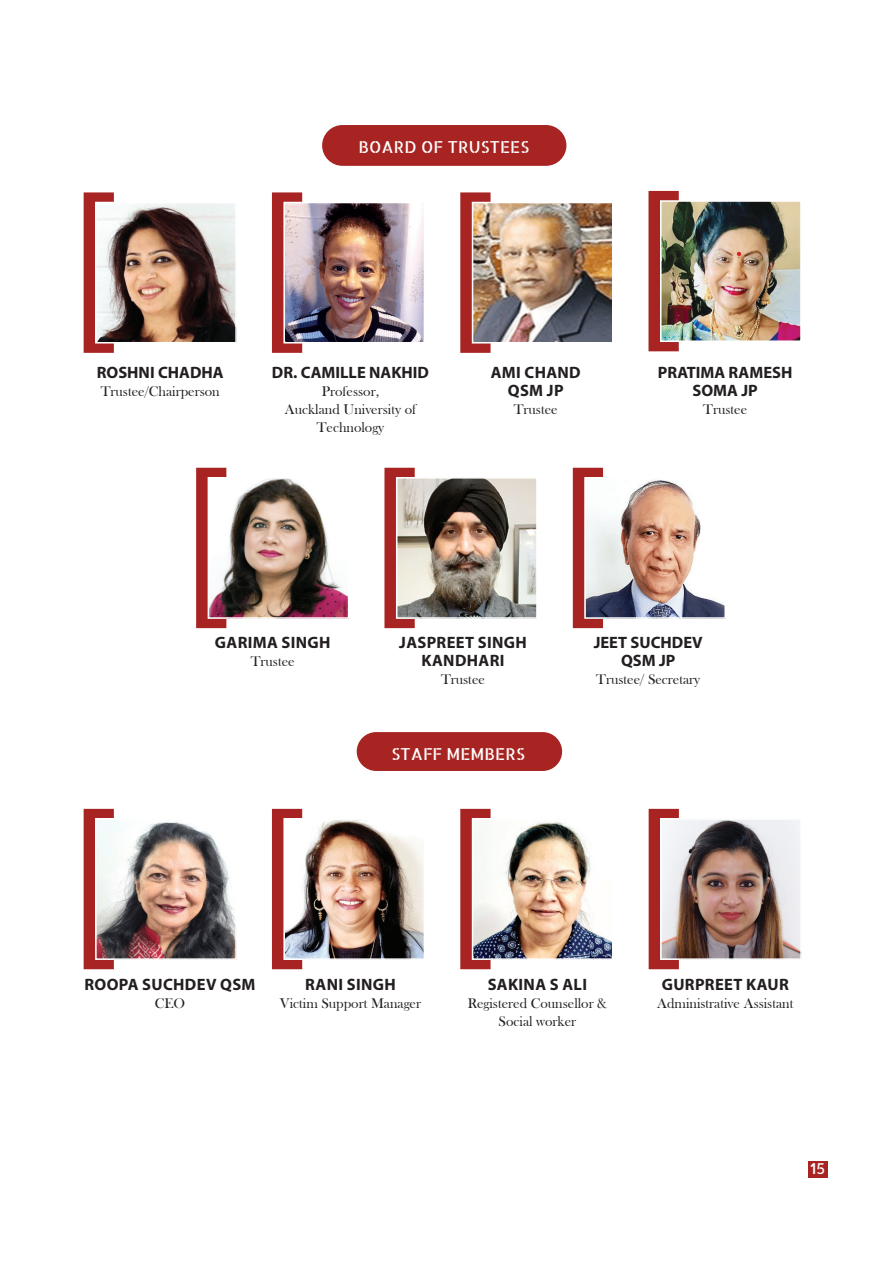
<style>
.page{position:relative;width:893px;height:1263px;background:#fff}
.page>*{position:absolute;margin:0;border:0;box-sizing:border-box;transform-origin:0 0}
.t1{font:700 16.5px/18px "Myriad Pro";letter-spacing:.02em;color:#231f20;text-align:center}
.t2{font:700 16.5px/18px "Myriad Pro";color:#231f20;text-align:center}
.t3{font:16.5px "Allerta Stencil";color:#fff}
.t4{font:15px "Allerta Stencil";color:#fff}
.t5{font:14.4px/18px "Bask Old Face";color:#231f20;text-align:center}
</style>
<div class="page">
<div style="left:808px;top:1161px;width:19px;height:17px;background:#a72422"></div>
<div style="left:322px;top:125px;width:244px;height:41px;background:#a72422;border-radius:20px"></div>
<div style="left:357px;top:732px;width:205px;height:39px;background:#a72422;border-radius:19px"></div>
<div style="left:84px;top:192px;width:36px;height:161px;border:12px solid #a72422"></div>
<img style="left:98px;top:205px;width:136px;height:135px">
<div style="left:95px;top:202px;width:142px;height:141px;border:2px solid #fff"></div>
<div style="left:196px;top:468px;width:36px;height:160px;border:12px solid #a72422"></div>
<img style="left:211px;top:480px;width:135px;height:136px">
<div style="left:208px;top:477px;width:141px;height:142px;border:2px solid #fff"></div>
<div style="left:84px;top:809px;width:36px;height:160px;border:12px solid #a72422"></div>
<img style="left:98px;top:821px;width:136px;height:136px">
<div style="left:95px;top:818px;width:142px;height:142px;border:2px solid #fff"></div>
<div style="left:272px;top:192px;width:36px;height:161px;border:12px solid #a72422"></div>
<img style="left:286px;top:205px;width:136px;height:135px">
<div style="left:283px;top:202px;width:142px;height:141px;border:2px solid #fff"></div>
<div style="left:384px;top:468px;width:37px;height:160px;border:12px solid #a72422"></div>
<img style="left:399px;top:480px;width:136px;height:136px">
<div style="left:396px;top:477px;width:142px;height:142px;border:2px solid #fff"></div>
<div style="left:272px;top:809px;width:36px;height:160px;border:12px solid #a72422"></div>
<img style="left:286px;top:821px;width:136px;height:136px">
<div style="left:283px;top:818px;width:142px;height:142px;border:2px solid #fff"></div>
<div style="left:460px;top:192px;width:37px;height:161px;border:12px solid #a72422"></div>
<img style="left:475px;top:205px;width:135px;height:135px">
<div style="left:472px;top:202px;width:141px;height:141px;border:2px solid #fff"></div>
<div style="left:573px;top:468px;width:36px;height:160px;border:12px solid #a72422"></div>
<img style="left:587px;top:480px;width:136px;height:136px">
<div style="left:584px;top:477px;width:142px;height:142px;border:2px solid #fff"></div>
<div style="left:460px;top:809px;width:37px;height:160px;border:12px solid #a72422"></div>
<img style="left:475px;top:821px;width:135px;height:136px">
<div style="left:472px;top:818px;width:141px;height:142px;border:2px solid #fff"></div>
<div style="left:648px;top:191px;width:37px;height:160px;border:12px solid #a72422"></div>
<img style="left:663px;top:203px;width:136px;height:136px">
<div style="left:660px;top:200px;width:142px;height:142px;border:2px solid #fff"></div>
<div style="left:649px;top:809px;width:36px;height:160px;border:12px solid #a72422"></div>
<img style="left:663px;top:821px;width:136px;height:136px">
<div style="left:660px;top:818px;width:142px;height:142px;border:2px solid #fff"></div>
<p class="t3" style="left:358px;top:140px;width:172px">BOARD OF TRUSTEES</p>
<p class="t2" style="left:97px;top:365px;width:128px">ROSHNI CHADHA</p>
<p class="t5" style="left:101px;top:383px;width:121px">Trustee/Chairperson</p>
<p class="t2" style="left:272px;top:365px;width:159px">DR. CAMILLE NAKHID</p>
<p class="t5" style="left:285px;top:383px;width:133px">Professor,<br>Auckland University of<br>Technology</p>
<p class="t1" style="left:491px;top:365px;width:92px">AMI CHAND<br>QSM JP</p>
<p class="t5" style="left:514px;top:401px;width:46px">Trustee</p>
<p class="t2" style="left:658px;top:365px;width:136px">PRATIMA RAMESH<br>SOMA JP</p>
<p class="t5" style="left:703px;top:401px;width:46px">Trustee</p>
<p class="t1" style="left:215px;top:635px;width:117px">GARIMA SINGH</p>
<p class="t5" style="left:251px;top:653px;width:46px">Trustee</p>
<p class="t1" style="left:399px;top:635px;width:129px">JASPREET SINGH<br>KANDHARI</p>
<p class="t5" style="left:441px;top:671px;width:46px">Trustee</p>
<p class="t3" style="left:391px;top:747px;width:135px">STAFF MEMBERS</p>
<p class="t2" style="left:594px;top:635px;width:111px">JEET SUCHDEV<br>QSM JP</p>
<p class="t5" style="left:596px;top:671px;width:106px">Trustee/ Secretary</p>
<p class="t1" style="left:85px;top:977px;width:173px">ROOPA SUCHDEV QSM</p>
<p class="t5" style="left:155px;top:995px;width:32px">CEO</p>
<p class="t1" style="left:305px;top:977px;width:92px">RANI SINGH</p>
<p class="t5" style="left:280px;top:995px;width:143px">Victim Support Manager</p>
<p class="t1" style="left:488px;top:977px;width:101px">SAKINA S ALI</p>
<p class="t5" style="left:468px;top:995px;width:141px">Registered Counsellor &amp;<br>Social worker</p>
<p class="t1" style="left:662px;top:977px;width:128px">GURPREET KAUR</p>
<p class="t5" style="left:657px;top:995px;width:138px">Administrative Assistant</p>
<p class="t4" style="left:810px;top:1162px;width:17px">15</p>
</div>
